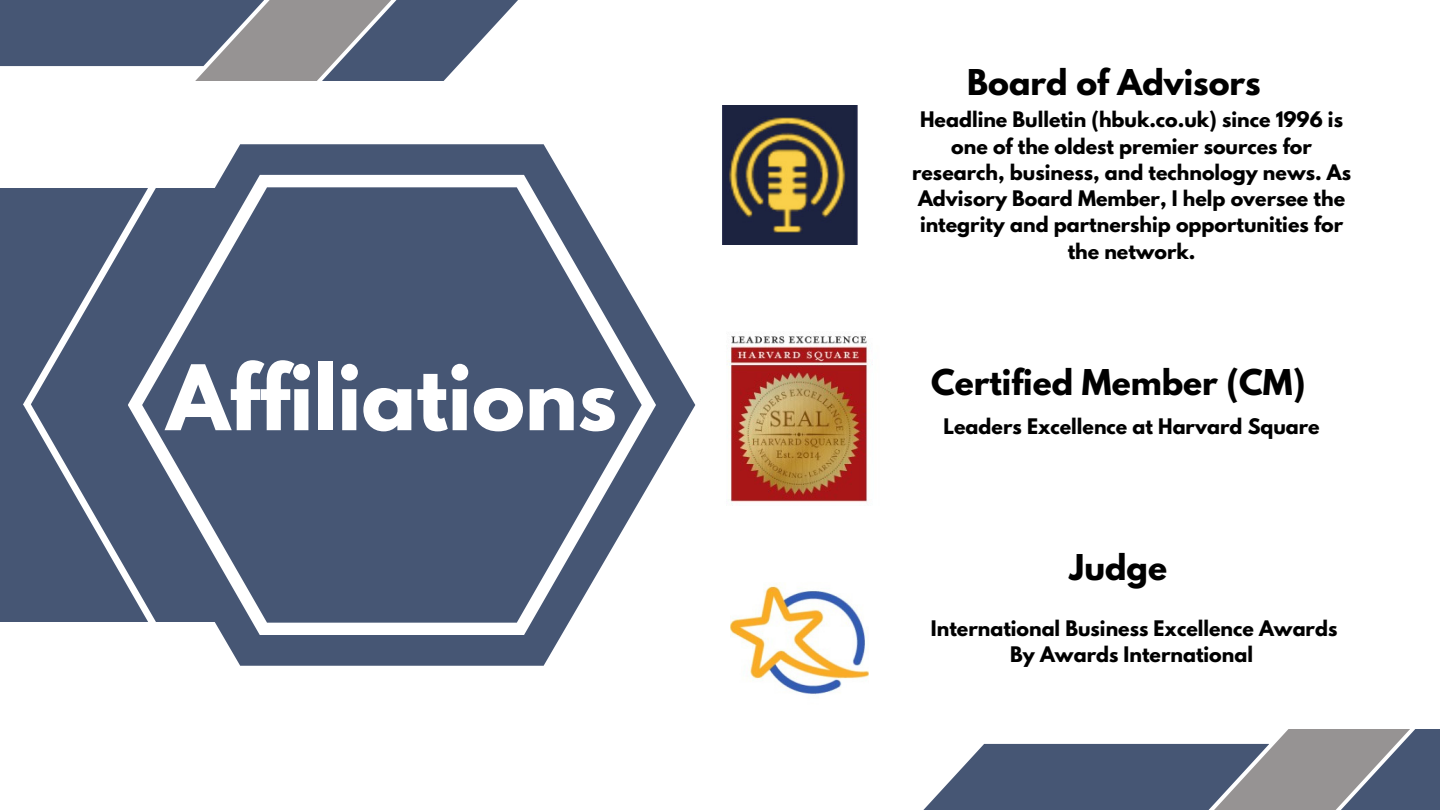
<style>
.page{position:relative;width:1440px;height:810px;background:#fff}
.page>*{position:absolute;margin:0;border:0;box-sizing:border-box;transform-origin:0 0}
.t1{font:700 80px "League Spartan";color:#fff}
.t2{font:700 31.5px "League Spartan";color:#000}
.t3{font:700 19px/26.2px "League Spartan";color:#000;text-align:center}
</style>
<div class="page">
<svg style="left:222px;top:144px;width:473px;height:522px"></svg>
<div style="left:0;top:188px;width:488px;height:434px;background:#465674"></div>
<svg style="left:923px;top:729px;width:404px;height:81px"></svg>
<svg style="left:0;top:0;width:518px;height:81px"></svg>
<svg style="left:1327px;top:729px;width:113px;height:81px;background:#6e7686"></svg>
<svg style="left:166px;top:175px;width:490px;height:460px"></svg>
<svg style="left:23px;top:188px;width:143px;height:434px"></svg>
<img style="left:722px;top:105px;width:136px;height:139px">
<img style="left:727px;top:336px;width:141px;height:168px">
<img style="left:731px;top:585px;width:138px;height:110px">
<h1 class="t1" style="left:167px;top:358px;width:452px">Affiliations</h1>
<h2 class="t2" style="left:967px;top:67px;width:295px">Board of Advisors</h2>
<p class="t3" style="left:912px;top:109px;width:441px">Headline Bulletin (hbuk.co.uk) since 1996 is one of the oldest premier sources for research, business, and technology news. As Advisory Board Member, I help oversee the integrity and partnership opportunities for the network.</p>
<h2 class="t2" style="left:931px;top:366px;width:376px">Certified Member (CM)</h2>
<p class="t3" style="left:943px;top:416px;width:378px">Leaders Excellence at Harvard Square</p>
<h2 class="t2" style="left:1070px;top:552px;width:99px">Judge</h2>
<p class="t3" style="left:931px;top:618px;width:408px">International Business Excellence Awards<br>By Awards International</p>
</div>
